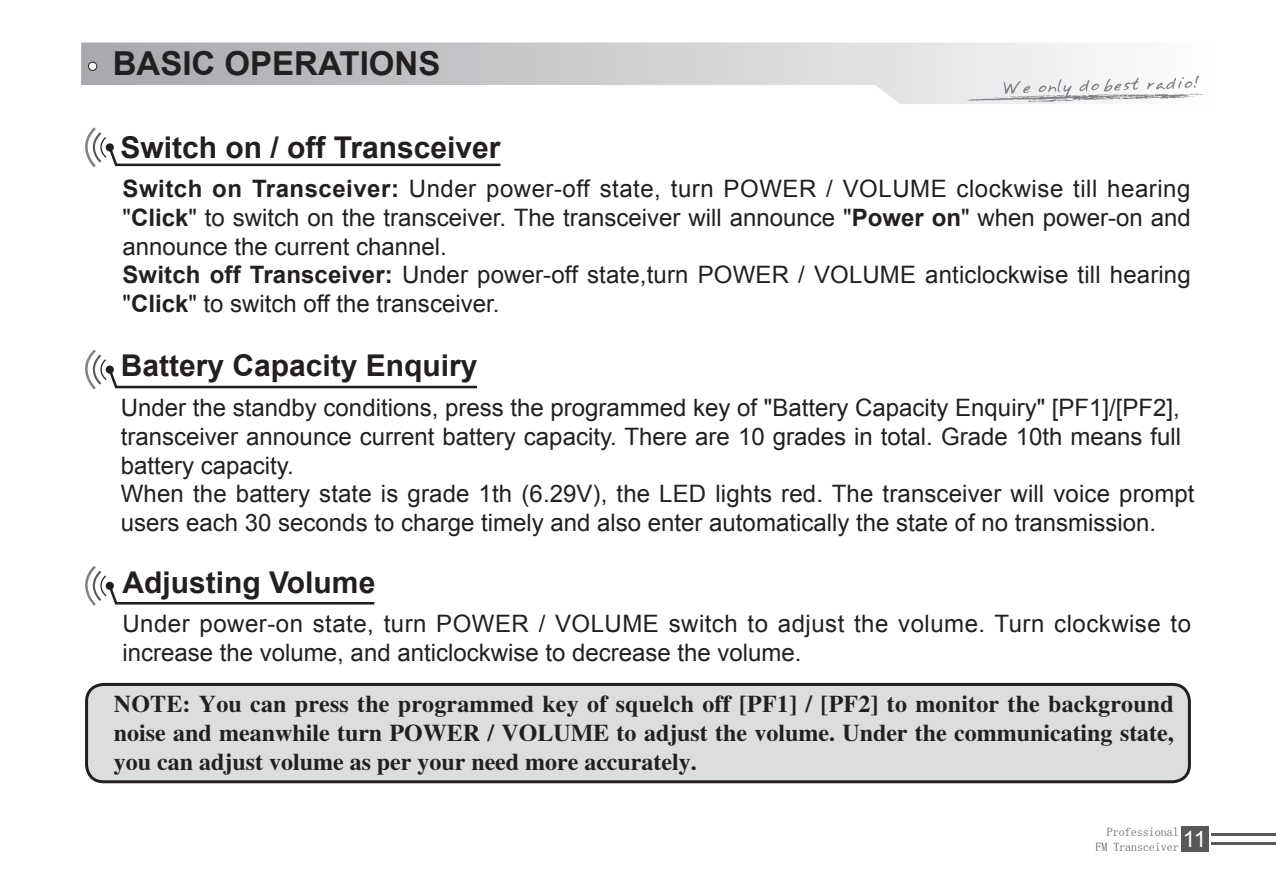
<style>
.page{position:relative;width:1276px;height:893px;background:#fff}
.page>*{position:absolute;margin:0;border:0;box-sizing:border-box;transform-origin:0 0}
.t1{font:700 33px "Arial";color:#231f20}
.t2{font:700 30px "Arial";color:#231f20}
.t3{font:24px/28.8px "Arial";color:#231f20}
.t4{font:24px/28.8px "FZXBSJW GB1 0";color:#231f20;text-align:justify}
.t5{font:24px/28.8px "Arial";letter-spacing:.02em;color:#231f20}
.t6{font:12px/14.4px "Sim Sun";color:#57585a}
.s1{font-weight:700}
</style>
<div class="page">
<svg style="left:81px;top:43px;width:1027px;height:61px"></svg>
<div style="left:88px;top:62px;width:9px;height:8px;background:#fff;border-radius:50%"></div>
<div style="left:88px;top:62px;width:9px;height:9px;border:1px solid #231f20;border-radius:50%"></div>
<svg style="left:965px;top:75px;width:239px;height:28px"></svg>
<div style="left:1181px;top:826px;width:27px;height:25px;background:#57585a"></div>
<hr style="left:1210px;top:833px;width:66px;height:3px;background:#59595b">
<hr style="left:1210px;top:842px;width:66px;height:3px;background:#59595b">
<div style="left:87px;top:684px;width:1102px;height:98px;background:#dcdddf;border-radius:17px"></div>
<div style="left:85px;top:683px;width:1106px;height:100px;border:3px solid #231f20;border-radius:17px"></div>
<svg style="left:85px;top:127px;width:416px;height:41px"></svg>
<svg style="left:85px;top:349px;width:393px;height:41px"></svg>
<svg style="left:85px;top:566px;width:290px;height:40px"></svg>
<h1 class="t1" style="left:113px;top:42px;width:329px">BASIC OPERATIONS</h1>
<p class="t2" style="left:120px;top:127px;width:382px">Switch on / off Transceiver</p>
<p class="t3" style="left:122px;top:174px;width:1070px"><span class="s1">Switch on Transceiver:</span> Under power-off state, turn POWER / VOLUME clockwise till hearing "<span class="s1">Click</span>" to switch on the transceiver. The transceiver will announce "<span class="s1">Power on</span>" when power-on and announce the current channel.<br><span class="s1">Switch off Transceiver:</span> Under power-off state,turn POWER / VOLUME anticlockwise till hearing "<span class="s1">Click</span>" to switch off the transceiver.</p>
<p class="t2" style="left:121px;top:346px;width:358px">Battery Capacity Enquiry</p>
<p class="t3" style="left:121px;top:393px;width:1062px;text-align:justify">Under the standby conditions, press the programmed key of "Battery Capacity Enquiry" [PF1]/[PF2], transceiver announce current battery capacity. There are 10 grades in total. Grade 10th means full battery capacity.</p>
<p class="t3" style="left:121px;top:509px;width:1037px">users each 30 seconds to charge timely and also enter automatically the state of no transmission.</p>
<p class="t3" style="left:121px;top:480px;width:1075px">When the battery state is grade 1th (6.29V), the LED lights red. The transceiver will voice prompt</p>
<p class="t2" style="left:122px;top:563px;width:254px">Adjusting Volume</p>
<p class="t5" style="left:122px;top:609px;width:1070px">Under power-on state, turn POWER / VOLUME switch to adjust the volume. Turn clockwise to increase the volume, and anticlockwise to decrease the volume.</p>
<p class="t4" style="left:114px;top:690px;width:1061px">NOTE: You can press the programmed key of squelch off [PF1] / [PF2] to monitor the background noise and meanwhile turn POWER / VOLUME to adjust the volume. Under the communicating state, you can adjust volume as per your need more accurately.</p>
<p class="t6" style="left:1095px;top:825px;width:112px;text-indent:11px">Professional<br>FM Transceiver <sup>11</sup></p>
</div>
